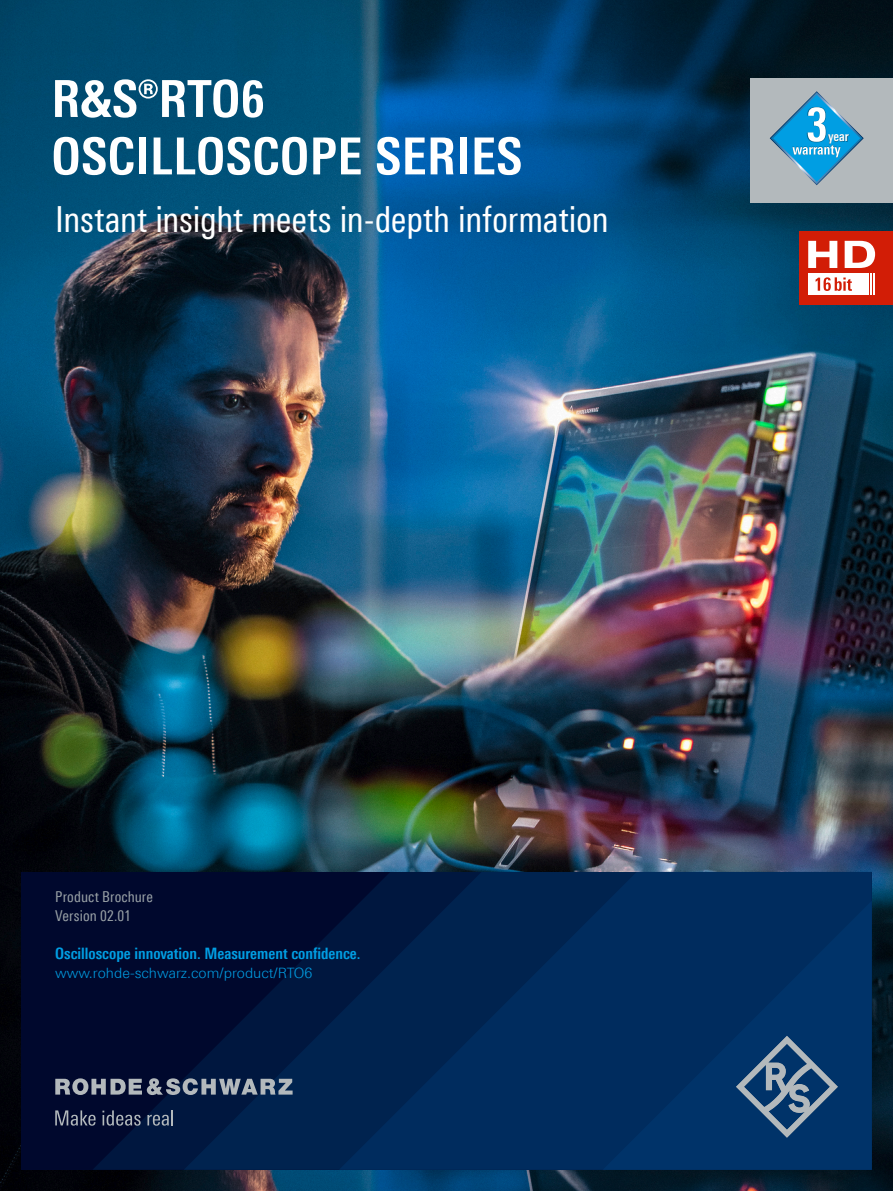
<style>
.page{position:relative;width:893px;height:1191px;background:#fff}
.page>*{position:absolute;margin:0;border:0;box-sizing:border-box;transform-origin:0 0}
.Seiten_Headline_34Pt{font:700 51px/57.4px "Linotype Univers 620 Cn";letter-spacing:.01em;color:#fff}
.Subheadline_24_Pt{font:36px "Linotype Univers 420 Cn";letter-spacing:-.01em;color:#fff}
.Absatzfett_cyan{font:700 15.75px "Linotype Univers 620 Cn";color:#009ee3}
.t1{font:15px/19.2px "Linotype Univers 420 Cn";letter-spacing:.005em;color:#99a1a6}
.Haupttext_cyan{font:300 14.25px "Linotype Univers 330";color:#009ee3}
.t2{font:700 13.35px "Linotype Univers 620 Cn";color:#fff}
</style>
<div class="page">
<img style="left:0;top:0;width:893px;height:1191px">
<div style="left:21px;top:872px;width:851px;height:297px;background:#00082d"></div>
<svg style="left:92px;top:1095px;width:92px;height:74px;fill:#00173f"></svg>
<svg style="left:184px;top:924px;width:155px;height:245px"></svg>
<svg style="left:339px;top:872px;width:533px;height:297px;background:#002554"></svg>
<svg style="left:603px;top:900px;width:269px;height:269px;background:#002e62"></svg>
<svg style="left:736px;top:1035px;width:102px;height:102px;background:#2e557e"></svg>
<svg style="left:55px;top:1078px;width:238px;height:17px"></svg>
<svg style="left:55px;top:1110px;width:41px;height:15px"></svg>
<svg style="left:102px;top:1110px;width:39px;height:15px"></svg>
<svg style="left:147px;top:1110px;width:26px;height:15px"></svg>
<div style="left:800px;top:231px;width:93px;height:73px;background:#d21d06"></div>
<svg style="left:808px;top:241px;width:67px;height:54px"></svg>
<div style="left:750px;top:79px;width:143px;height:124px;background:#b3b9bc"></div>
<svg style="left:770px;top:91px;width:94px;height:94px"></svg>
<img style="left:828px;top:129px;width:21px;height:15px">
<p class="Seiten_Headline_34Pt" style="left:51px;top:70px;width:472px">R&amp;S®RTO6<br>OSCILLOSCOPE SERIES</p>
<p class="Subheadline_24_Pt" style="left:55px;top:198px;width:555px">Instant insight meets in-depth information</p>
<p class="t2" style="left:828px;top:128px;width:22px">year</p>
<p class="t1" style="left:55px;top:886px;width:99px">Product Brochure<br>Version 02.01</p>
<p class="Absatzfett_cyan" style="left:55px;top:944px;width:307px">Oscilloscope innovation. Measurement confidence.</p>
<p class="Haupttext_cyan" style="left:55px;top:964px;width:259px">www.rohde-schwarz.com/product/RTO6</p>
</div>
